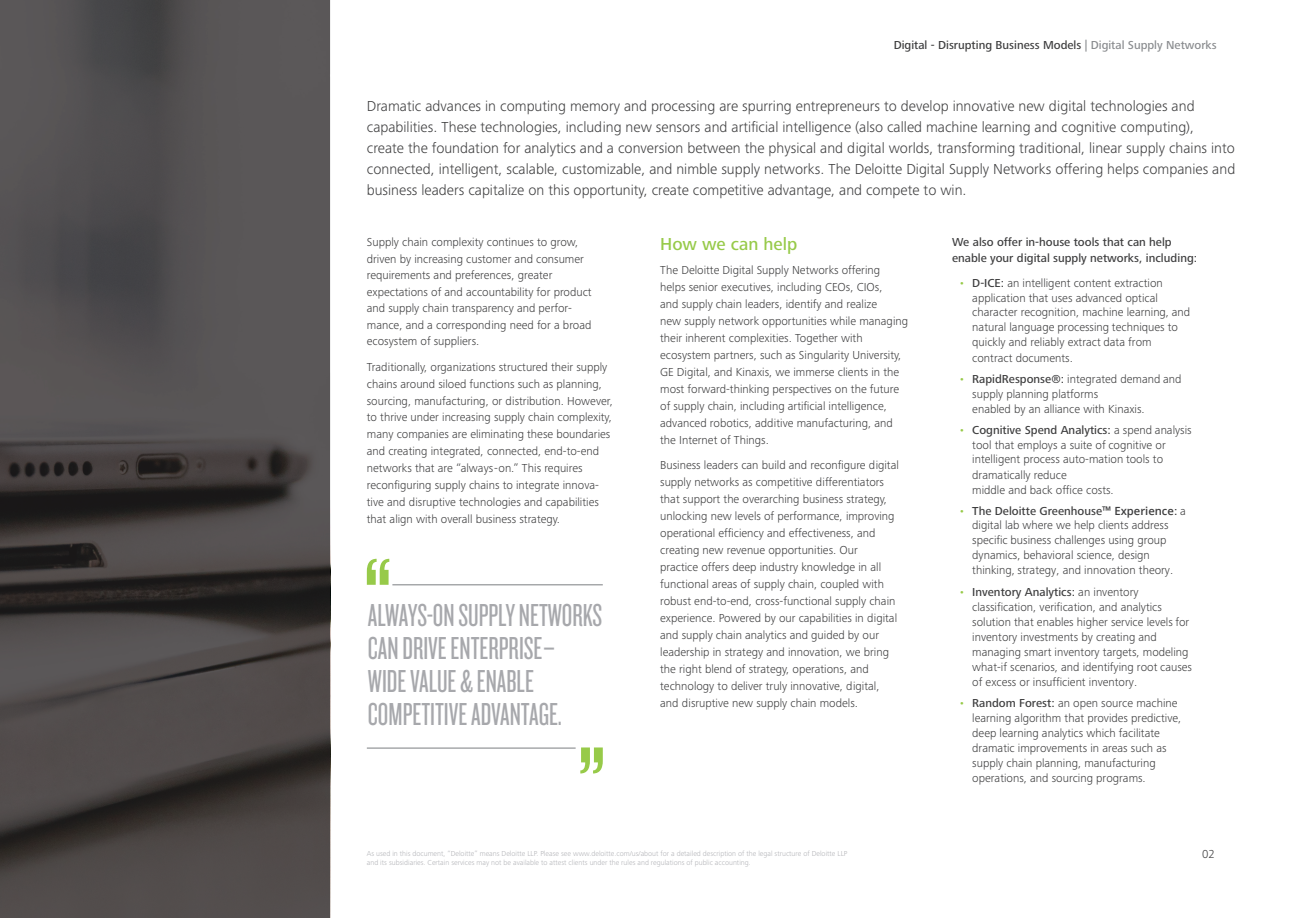
<style>
.page{position:relative;width:1296px;height:918px;background:#fff}
.page>*{position:absolute;margin:0;border:0;box-sizing:border-box;transform-origin:0 0}
.t1{font:33px/33px "Knockout HTF27 Junior Bantamwt";color:#a7a8ac}
.t2{font:500 18px "Frutiger Next Pro";color:#97ca49}
.Notes_Paragraph{font:300 15px/21px "Frutiger Next Pro";color:#3e3e3f}
.Body_Copy{font:300 12px/17px "Frutiger Next Pro";color:#3e3e3f}
.Body_Copy-2{font:500 12px/16.5px "Frutiger Next Pro";color:#3e3e3f}
.Heading{font:300 12px "Frutiger Next Pro";color:#3e3e3f}
.t3{font:300 7.5px/9px "Frutiger Next Pro";color:#b2b3b7}
.s1{color:#8a8c8f}
.s2{color:#97ca49}
.s3{font-weight:500}
.s4{font-family:"Open Sans";font-weight:600}
.s5{font-family:"Open Sans";font-weight:600;font-size:11.25px}
</style>
<div class="page">
<svg style="left:367px;top:559px;width:22px;height:26px"></svg>
<svg style="left:580px;top:747px;width:23px;height:27px"></svg>
<hr style="left:392px;top:584px;width:211px;height:1px;background:#949699">
<hr style="left:367px;top:747px;width:209px;height:2px;background:#949699">
<svg style="left:0;top:0;width:330px;height:918px;background:#4c4848"></svg>
<p class="Body_Copy-2" style="left:894px;top:37px;width:325px">Digital - Disrupting Business Models <span class="s1">| Digital Supply Networks</span></p>
<p class="Notes_Paragraph" style="left:367px;top:96px;width:870px">Dramatic advances in computing memory and processing are spurring entrepreneurs to develop innovative new digital technologies and capabilities. These technologies, including new sensors and artificial intelligence (also called machine learning and cognitive computing),<br>create the foundation for analytics and a conversion between the physical and digital worlds, transforming traditional, linear supply chains into connected, intelligent, scalable, customizable, and nimble supply networks. The Deloitte Digital Supply Networks offering helps companies and business leaders capitalize on this opportunity, create competitive advantage, and compete to win.</p>
<p class="Body_Copy" style="left:367px;top:234px;width:226px;line-height:16.5px">Supply chain complexity continues to grow, driven by increasing customer and consumer requirements and preferences, greater expectations of and accountability for product and supply chain transparency and perfor-</p>
<p class="Body_Copy" style="left:367px;top:316px;width:226px;line-height:16.5px">mance, and a corresponding need for a broad ecosystem of suppliers.</p>
<p class="Body_Copy" style="left:367px;top:358px;width:248px">Traditionally, organizations structured their supply chains around siloed functions such as planning, sourcing, manufacturing, or distribution. However, to thrive under increasing supply chain complexity, many companies are eliminating these boundaries and creating integrated, connected, end-to-end networks that are “always-on.” This requires reconfiguring supply chains to integrate innova&shy;tive and disruptive technologies and capabilities that align with overall business strategy.</p>
<p class="Body_Copy-2" style="left:952px;top:233px;width:247px">We also offer in-house tools that can help enable your digital supply networks, including:</p>
<p class="Body_Copy" style="left:972px;top:275px;width:220px;line-height:15px;text-indent:-14px"><span class="s2">•</span> <span class="s3">D-ICE:</span> an intelligent content extraction application that uses advanced optical character recognition, machine learning, and natural language processing techniques to quickly and reliably extract data from contract documents.</p>
<p class="Body_Copy" style="left:972px;top:371px;width:211px;line-height:15px;text-indent:-14px"><span class="s2">•</span> <span class="s3">RapidResponse®:</span> integrated demand and supply planning platforms<br>enabled by an alliance with Kinaxis.</p>
<p class="Body_Copy" style="left:972px;top:422px;width:221px;line-height:15px;text-indent:-14px"><span class="s2">•</span> <span class="s3">Cognitive Spend Analytics:</span> a spend analysis tool that employs a suite of cognitive or intelligent process auto-mation tools to dramatically reduce<br>middle and back office costs.</p>
<p class="Body_Copy" style="left:972px;top:503px;width:215px;line-height:14.9px;text-indent:-14px"><span class="s2">•</span> <span class="s3">The Deloitte Greenhouse</span><span class="s4">™</span> <span class="s5">Experience</span><span class="s3">:</span> a digital lab where we help clients address specific business challenges using group dynamics, behavioral science, design thinking, strategy, and innovation theory.</p>
<p class="Body_Copy" style="left:972px;top:584px;width:221px;line-height:15px;text-indent:-14px"><span class="s2">•</span> <span class="s3">Inventory Analytics:</span> an inventory classification, verification, and analytics solution that enables higher service levels for inventory investments by creating and managing smart inventory targets, modeling what-if scenarios, and identifying root causes of excess or insufficient inventory.</p>
<p class="Body_Copy" style="left:972px;top:695px;width:211px;line-height:15px;text-indent:-14px"><span class="s2">•</span> <span class="s3">Random Forest:</span> an open source machine learning algorithm that provides predictive, deep learning analytics which facilitate dramatic improvements in areas such as supply chain planning, manufacturing operations, and sourcing programs.</p>
<h1 class="t2" style="left:660px;top:234px;width:139px">How we can help</h1>
<p class="Body_Copy" style="left:660px;top:262px;width:249px">The Deloitte Digital Supply Networks offering helps senior executives, including CEOs, CIOs,<br>and supply chain leaders, identify and realize<br>new supply network opportunities while managing their inherent complexities. Together with ecosystem partners, such as Singularity University, GE Digital, and Kinaxis, we immerse clients in the most forward-thinking perspectives on the future of supply chain, including artificial intelligence, advanced robotics, additive manufacturing, and the Internet of Things.</p>
<p class="Body_Copy" style="left:660px;top:457px;width:240px">Business leaders can build and reconfigure digital supply networks as competitive differentiators that support the overarching business strategy, unlocking new levels of performance, improving operational efficiency and effectiveness, and creating new revenue opportunities. Our<br>practice offers deep industry knowledge in all functional areas of supply chain, coupled with robust end-to-end, cross-functional supply chain experience. Powered by our capabilities in digital and supply chain analytics and guided by our leadership in strategy and innovation, we bring the right blend of strategy, operations, and technology to deliver truly innovative, digital, and disruptive new supply chain models.</p>
<h1 class="t1" style="left:368px;top:600px;width:236px">ALWAYS-ON SUPPLY NETWORKS<br>CAN DRIVE ENTERPRISE–<br>WIDE VALUE &amp; ENABLE<br>COMPETITIVE ADVANTAGE.</h1>
<p class="t3" style="left:367px;top:849px;width:482px">As used in this document, “Deloitte” means Deloitte LLP. Please see www.deloitte.com/us/about for a detailed description of the legal structure of Deloitte LLP and its subsidiaries. Certain services may not be available to attest clients under the rules and regulations of public accounting.</p>
<p class="Heading" style="left:1202px;top:847px;width:14px">02</p>
</div>
